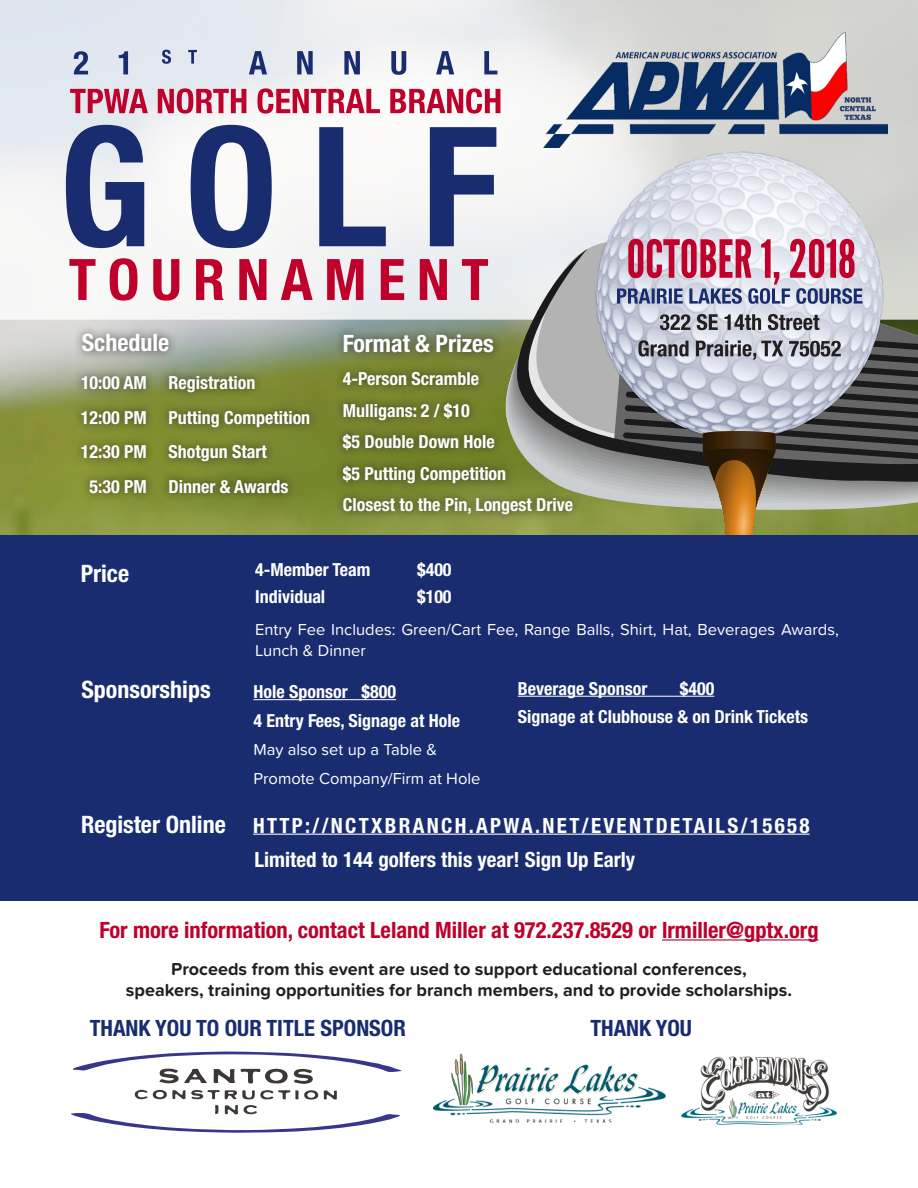
<style>
.page{position:relative;width:918px;height:1188px;background:#fff}
.page>*{position:absolute;margin:0;border:0;box-sizing:border-box;transform-origin:0 0}
.t1{font:700 condensed 24px "Helvetica Neue";color:#fff}
.t2{font:700 condensed 22.5px "Helvetica Neue";color:#be002a}
.t3{font:700 condensed 22.5px "Helvetica Neue";color:#192c70}
.t4{font:700 condensed 21px "Helvetica Neue";letter-spacing:.11em;color:#fff}
.t5{font:700 condensed 21px "Helvetica Neue";color:#fff}
.t6{font:700 condensed 18px "Helvetica Neue";color:#fff}
.t7{font:700 18px "Proxima Soft";color:#231f20}
.t8{font:16.5px/21px "Proxima Soft";color:#fff}
</style>
<div class="page">
<img style="left:0;top:320px;width:516px;height:216px">
<svg style="left:0;top:0;width:918px;height:320px"></svg>
<img style="left:682px;top:1056px;width:155px;height:69px">
<img style="left:432px;top:1053px;width:234px;height:70px">
<svg style="left:74px;top:50px;width:423px;height:25px"></svg>
<svg style="left:69px;top:258px;width:419px;height:43px"></svg>
<svg style="left:66px;top:125px;width:430px;height:123px;fill:#f4f4f4"></svg>
<svg style="left:70px;top:88px;width:430px;height:26px"></svg>
<div style="left:334px;top:363px;width:248px;height:161px;background:#231f20;opacity:.75"></div>
<div style="left:73px;top:367px;width:246px;height:135px;background:#231f20;opacity:.75"></div>
<div style="left:73px;top:324px;width:105px;height:37px;background:#231f20;opacity:.75"></div>
<div style="left:334px;top:326px;width:169px;height:36px;background:#231f20;opacity:.75"></div>
<hr style="left:662px;top:939px;width:157px;height:2px;background:#be002a">
<svg style="left:516px;top:151px;width:402px;height:385px;background:#aca8a6"></svg>
<svg style="left:71px;top:1051px;width:331px;height:82px"></svg>
<img style="left:543px;top:32px;width:345px;height:116px">
<div style="left:0;top:536px;width:918px;height:365px;background:#192c70"></div>
<hr style="left:253px;top:834px;width:557px;height:1px;background:#fff">
<hr style="left:253px;top:699px;width:143px;height:1px;background:#fff">
<hr style="left:518px;top:696px;width:196px;height:1px;background:#fff">
<p class="t1" style="left:82px;top:323px;width:89px">Schedule</p>
<p class="t1" style="left:343px;top:324px;width:152px">Format &amp; Prizes</p>
<p class="t6" style="left:81px;top:368px;width:176px">10:00 AM Registration</p>
<p class="t6" style="left:81px;top:402px;width:231px">12:00 PM Putting Competition</p>
<p class="t6" style="left:81px;top:437px;width:187px">12:30 PM Shotgun Start</p>
<p class="t6" style="left:90px;top:471px;width:200px">5:30 PM Dinner &amp; Awards</p>
<p class="t6" style="left:343px;top:364px;width:138px">4-Person Scramble</p>
<p class="t6" style="left:343px;top:396px;width:129px">Mulligans: 2 / $10</p>
<p class="t6" style="left:343px;top:427px;width:153px">$5 Double Down Hole</p>
<p class="t6" style="left:343px;top:459px;width:165px">$5 Putting Competition</p>
<p class="t6" style="left:343px;top:490px;width:232px">Closest to the Pin, Longest Drive</p>
<p class="t1" style="left:81px;top:553px;width:50px">Price</p>
<p class="t6" style="left:255px;top:555px;width:117px">4-Member Team</p>
<p class="t6" style="left:417px;top:555px;width:36px">$400</p>
<p class="t6" style="left:255px;top:582px;width:72px">Individual</p>
<p class="t6" style="left:417px;top:582px;width:36px">$100</p>
<p class="t8" style="left:255px;top:618px;width:585px">Entry Fee Includes: Green/Cart Fee, Range Balls, Shirt, Hat, Beverages Awards,<br>Lunch &amp; Dinner</p>
<p class="t1" style="left:81px;top:669px;width:131px">Sponsorships</p>
<p class="t6" style="left:253px;top:677px;width:144px">Hole Sponsor $800</p>
<p class="t6" style="left:253px;top:705px;width:208px">4 Entry Fees, Signage at Hole</p>
<p class="t8" style="left:253px;top:735px;width:229px;line-height:28.5px">May also set up a Table &amp;<br>Promote Company/Firm at Hole</p>
<p class="t6" style="left:518px;top:674px;width:131px">Beverage Sponsor</p>
<p class="t6" style="left:680px;top:674px;width:36px">$400</p>
<p class="t6" style="left:518px;top:702px;width:292px">Signage at Clubhouse &amp; on Drink Tickets</p>
<p class="t1" style="left:81px;top:804px;width:146px">Register Online</p>
<p class="t4" style="left:253px;top:808px;width:558px">HTTP://NCTXBRANCH.APWA.NET/EVENTDETAILS/15658</p>
<p class="t5" style="left:255px;top:842px;width:382px">Limited to 144 golfers this year! Sign Up Early</p>
<p class="t2" style="left:99px;top:912px;width:721px">For more information, contact Leland Miller at 972.237.8529 or lrmiller@gptx.org</p>
<p class="t7" style="left:171px;top:955px;width:577px">Proceeds from this event are used to support educational conferences,</p>
<p class="t7" style="left:126px;top:977px;width:668px">speakers, training opportunities for branch members, and to provide scholarships.</p>
<p class="t3" style="left:590px;top:1009px;width:103px">THANK YOU</p>
<p class="t3" style="left:90px;top:1009px;width:318px">THANK YOU TO OUR TITLE SPONSOR</p>
</div>
